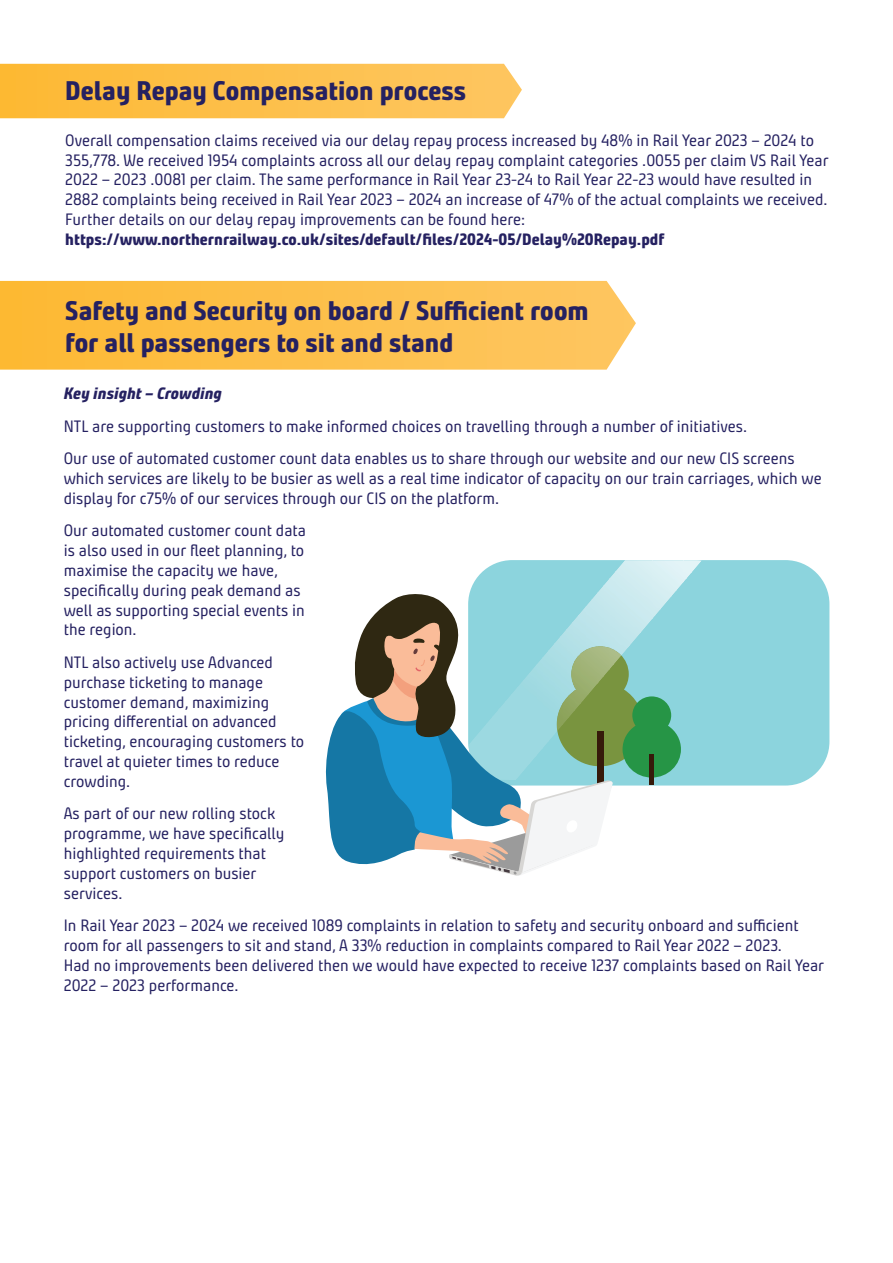
<style>
.page{position:relative;width:893px;height:1263px;background:#fff}
.page>*{position:absolute;margin:0;border:0;box-sizing:border-box;transform-origin:0 0}
.t1{font:700 expanded 27px/32.4px "Bunday Clean";color:#252161}
.t2{font:16.5px/19.8px "Bunday Clean";color:#252161}
.t3{font:700 expanded 16.5px "Bunday Clean";color:#252161}
.t4{font:italic 700 expanded 16.5px "Bunday Clean";color:#252161}
</style>
<div class="page">
<svg style="left:0;top:281px;width:636px;height:89px;background:#fdc14e"></svg>
<svg style="left:0;top:64px;width:522px;height:54px;background:#fdc04c"></svg>
<div style="left:468px;top:560px;width:361px;height:225px;background:#8cd4dd;border-radius:44px"></div>
<img style="left:616px;top:560px;width:37px;height:31px">
<img style="left:653px;top:560px;width:30px;height:31px">
<img style="left:683px;top:560px;width:19px;height:12px">
<img style="left:610px;top:571px;width:6px;height:20px">
<img style="left:604px;top:578px;width:6px;height:13px">
<svg style="left:683px;top:572px;width:9px;height:11px"></svg>
<img style="left:599px;top:585px;width:5px;height:6px">
<svg style="left:325px;top:591px;width:356px;height:285px"></svg>
<h1 class="t1" style="left:65px;top:76px;width:403px">Delay Repay Compensation process</h1>
<p class="t2" style="left:65px;top:132px;width:765px">Overall compensation claims received via our delay repay process increased by 48% in Rail Year 2023 – 2024 to 355,778. We received 1954 complaints across all our delay repay complaint categories .0055 per claim VS Rail Year 2022 – 2023 .0081 per claim. The same performance in Rail Year 23-24 to Rail Year 22-23 would have resulted in 2882 complaints being received in Rail Year 2023 – 2024 an increase of 47% of the actual complaints we received.<br>Further details on our delay repay improvements can be found here:</p>
<p class="t3" style="left:65px;top:233px;width:600px">https://www.northernrailway.co.uk/sites/default/files/2024-05/Delay%20Repay.pdf</p>
<h1 class="t1" style="left:65px;top:296px;width:525px">Safety and Security on board / Sufficient room for all passengers to sit and stand</h1>
<p class="t4" style="left:64px;top:388px;width:160px">Key insight – Crowding</p>
<p class="t2" style="left:64px;top:411px;width:732px;line-height:32.5px">NTL are supporting customers to make informed choices on travelling through a number of initiatives.<br>Our use of automated customer count data enables us to share through our website and our new CIS screens</p>
<p class="t2" style="left:64px;top:470px;width:759px">which services are likely to be busier as well as a real time indicator of capacity on our train carriages, which we display for c75% of our services through our CIS on the platform.</p>
<p class="t2" style="left:64px;top:522px;width:244px">Our automated customer count data is also used in our fleet planning, to maximise the capacity we have, specifically during peak demand as well as supporting special events in the region.</p>
<p class="t2" style="left:64px;top:654px;width:242px">NTL also actively use Advanced purchase ticketing to manage customer demand, maximizing pricing differential on advanced ticketing, encouraging customers to travel at quieter times to reduce crowding.</p>
<p class="t2" style="left:64px;top:805px;width:222px">As part of our new rolling stock programme, we have specifically highlighted requirements that support customers on busier services.</p>
<p class="t2" style="left:64px;top:917px;width:762px">In Rail Year 2023 – 2024 we received 1089 complaints in relation to safety and security onboard and sufficient room for all passengers to sit and stand, A 33% reduction in complaints compared to Rail Year 2022 – 2023.<br>Had no improvements been delivered then we would have expected to receive 1237 complaints based on Rail Year 2022 – 2023 performance.</p>
</div>
